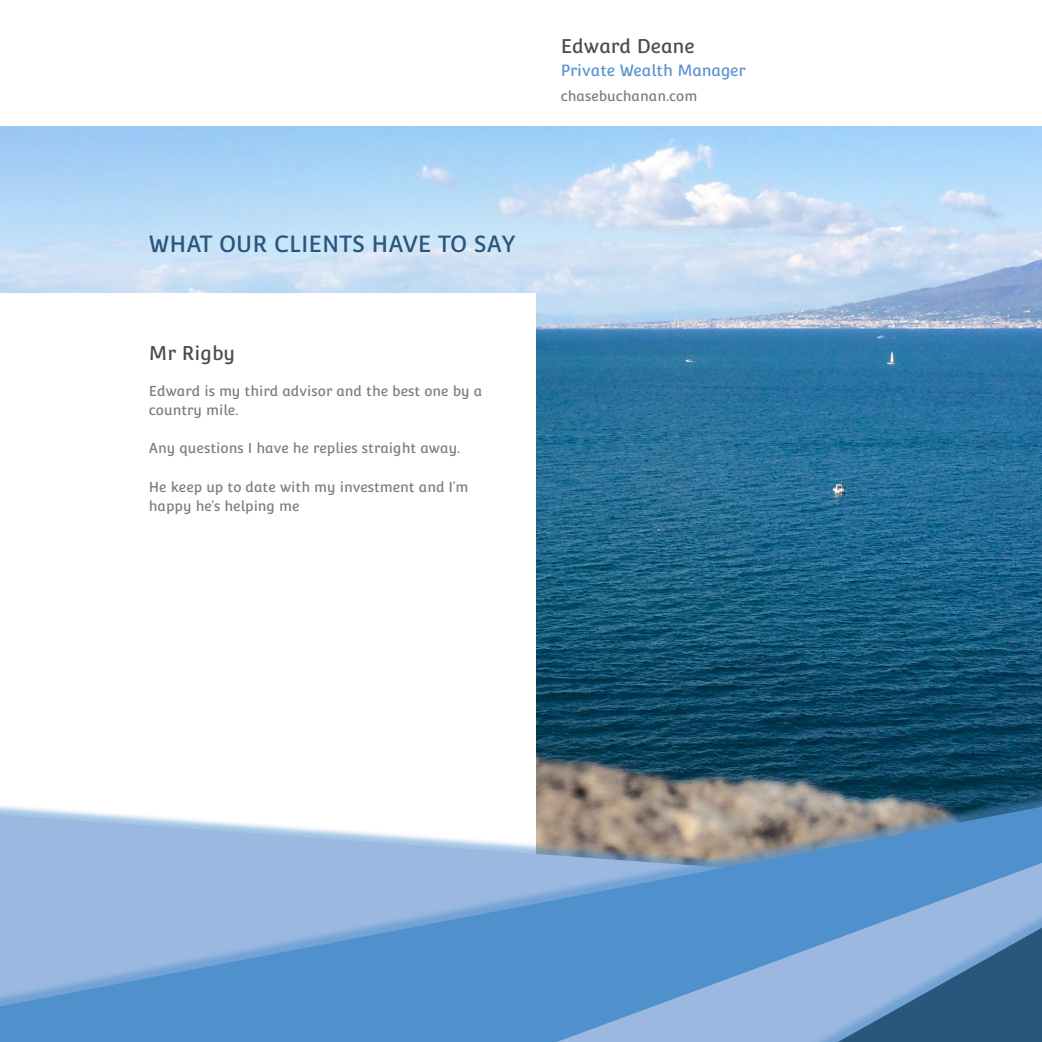
<style>
.page{position:relative;width:1042px;height:1042px;background:#fff}
.page>*{position:absolute;margin:0;border:0;box-sizing:border-box;transform-origin:0 0}
.t1{font:22.75px "Convergence";color:#2a557c}
.t2{font:19.25px "Convergence";color:#464b54}
.t3{font:15.75px "Convergence";color:#5994ce}
.t4{font:14px/19.2px "Convergence";color:#787d83}
</style>
<div class="page">
<img style="left:0;top:126px;width:1042px;height:658px">
<div style="left:0;top:293px;width:536px;height:592px;background:#fff"></div>
<div style="left:0;top:784px;width:1042px;height:258px;background:#5090cc;opacity:.53"></div>
<svg style="left:0;top:806px;width:1042px;height:236px;background:#8aadd3"></svg>
<div style="left:472px;top:836px;width:570px;height:206px;background:#5090cc;opacity:.53"></div>
<svg style="left:557px;top:863px;width:485px;height:179px;background:#5e97cf"></svg>
<div style="left:621px;top:892px;width:421px;height:150px;background:#5090cc;opacity:.53"></div>
<svg style="left:838px;top:927px;width:204px;height:115px;background:#5e84ad"></svg>
<h2 class="t2" style="left:561px;top:38px;width:135px">Edward Deane</h2>
<p class="t3" style="left:561px;top:64px;width:186px">Private Wealth Manager</p>
<p class="t4" style="left:561px;top:87px;width:138px">chasebuchanan.com</p>
<h1 class="t1" style="left:149px;top:230px;width:369px">WHAT OUR CLIENTS HAVE TO SAY</h1>
<h2 class="t2" style="left:149px;top:341px;width:88px">Mr Rigby</h2>
<p class="t4" style="left:149px;top:381px;width:335px">Edward is my third advisor and the best one by a country mile.</p>
<p class="t4" style="left:149px;top:439px;width:313px">Any questions I have he replies straight away.</p>
<p class="t4" style="left:149px;top:477px;width:321px">He keep up to date with my investment and I’m happy he’s helping me</p>
</div>
